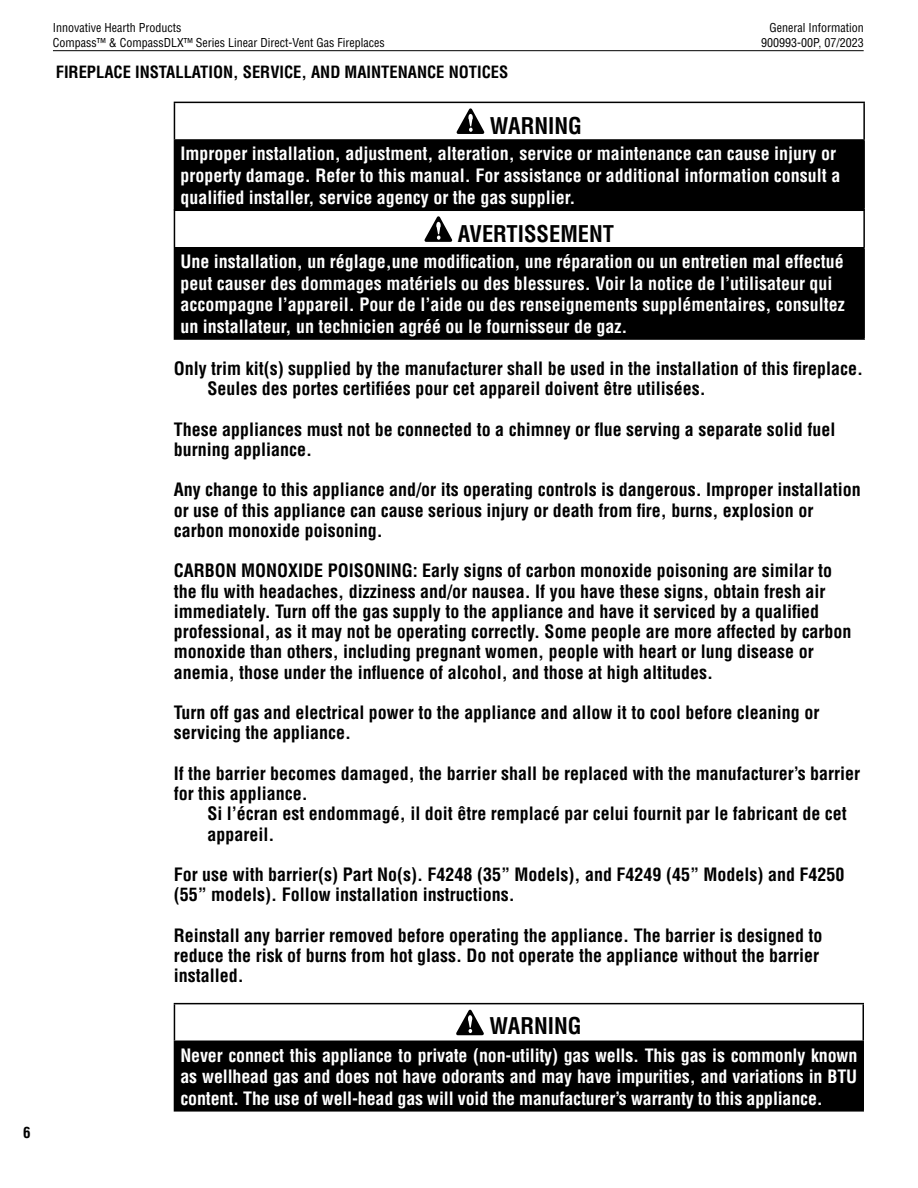
<style>
.page{position:relative;width:918px;height:1188px;background:#fff}
.page>*{position:absolute;margin:0;border:0;box-sizing:border-box;transform-origin:0 0}
.t1{font:700 condensed 22.5px "Helvetica";color:#000}
.t2{font:700 condensed 18px/20.2px "Helvetica";color:#000}
.t3{font:700 condensed 18px/21.6px "Helvetica";color:#fff}
.t4{font:700 condensed 16.5px "Helvetica";color:#000}
.t5{font:700 condensed 15px "Helvetica";color:#000}
.t6{font:condensed 12px/15px "Helvetica";color:#000;text-align:right}
</style>
<div class="page">
<hr style="left:53px;top:50px;width:811px;height:1px;background:#000">
<div style="left:174px;top:140px;width:690px;height:70px;background:#000"></div>
<hr style="left:174px;top:102px;width:691px;height:1px;background:#000">
<hr style="left:174px;top:103px;width:1px;height:36px;background:#000">
<hr style="left:863px;top:103px;width:2px;height:36px;background:#000">
<hr style="left:174px;top:139px;width:691px;height:2px;background:#000">
<hr style="left:863px;top:141px;width:2px;height:68px;background:#000">
<hr style="left:174px;top:209px;width:691px;height:1px;background:#000">
<svg style="left:454px;top:103px;width:34px;height:31px"></svg>
<div style="left:174px;top:248px;width:690px;height:91px;background:#000"></div>
<hr style="left:174px;top:210px;width:691px;height:1px;background:#000">
<hr style="left:174px;top:211px;width:1px;height:36px;background:#000">
<hr style="left:863px;top:211px;width:2px;height:36px;background:#000">
<hr style="left:174px;top:247px;width:691px;height:2px;background:#000">
<hr style="left:863px;top:249px;width:2px;height:89px;background:#000">
<hr style="left:174px;top:338px;width:691px;height:2px;background:#000">
<svg style="left:424px;top:216px;width:29px;height:26px"></svg>
<div style="left:174px;top:1041px;width:689px;height:70px;background:#000"></div>
<hr style="left:174px;top:1004px;width:1px;height:37px;background:#000">
<hr style="left:174px;top:1003px;width:690px;height:1px;background:#000">
<hr style="left:862px;top:1004px;width:2px;height:37px;background:#000">
<hr style="left:174px;top:1041px;width:690px;height:1px;background:#000">
<hr style="left:862px;top:1042px;width:2px;height:68px;background:#000">
<hr style="left:174px;top:1110px;width:690px;height:2px;background:#000">
<svg style="left:456px;top:1009px;width:28px;height:27px"></svg>
<p class="t5" style="left:23px;top:1123px;width:9px">6</p>
<p class="t6" style="left:53px;top:20px;width:334px;text-align:left">Innovative Hearth Products<br>Compass™ &amp; CompassDLX™ Series Linear Direct-Vent Gas Fireplaces</p>
<p class="t6" style="left:761px;top:20px;width:104px">General Information<br>900993-00P, 07/2023</p>
<p class="t4" style="left:56px;top:62px;width:454px">FIREPLACE INSTALLATION, SERVICE, AND MAINTENANCE NOTICES</p>
<p class="t1" style="left:490px;top:112px;width:94px">WARNING</p>
<p class="t3" style="left:180px;top:143px;width:661px">Improper installation, adjustment, alteration, service or maintenance can cause injury or property damage. Refer to this manual. For assistance or additional information consult a qualified installer, service agency or the gas supplier.</p>
<p class="t1" style="left:458px;top:220px;width:158px">AVERTISSEMENT</p>
<p class="t3" style="left:180px;top:251px;width:666px">Une installation, un réglage,une modification, une réparation ou un entretien mal effectué peut causer des dommages matériels ou des blessures. Voir la notice de l’utilisateur qui accompagne l’appareil. Pour de l’aide ou des renseignements supplémentaires, consultez un installateur, un technicien agréé ou le fournisseur de gaz.</p>
<p class="t2" style="left:207px;top:358px;width:657px;text-indent:-34px">Only trim kit(s) supplied by the manufacturer shall be used in the installation of this fireplace.<br>Seules des portes certifiées pour cet appareil doivent être utilisées.</p>
<p class="t2" style="left:174px;top:419px;width:663px">These appliances must not be connected to a chimney or flue serving a separate solid fuel burning appliance.</p>
<p class="t2" style="left:174px;top:480px;width:688px">Any change to this appliance and/or its operating controls is dangerous. Improper installation or use of this appliance can cause serious injury or death from fire, burns, explosion or carbon monoxide poisoning.</p>
<p class="t2" style="left:174px;top:561px;width:679px">CARBON MONOXIDE POISONING: Early signs of carbon monoxide poisoning are similar to the flu with headaches, dizziness and/or nausea. If you have these signs, obtain fresh air immediately. Turn off the gas supply to the appliance and have it serviced by a qualified professional, as it may not be operating correctly. Some people are more affected by carbon monoxide than others, including pregnant women, people with heart or lung disease or anemia, those under the influence of alcohol, and those at high altitudes.</p>
<p class="t2" style="left:174px;top:702px;width:647px">Turn off gas and electrical power to the appliance and allow it to cool before cleaning or servicing the appliance.</p>
<p class="t2" style="left:174px;top:763px;width:688px">If the barrier becomes damaged, the barrier shall be replaced with the manufacturer’s barrier for this appliance.</p>
<p class="t2" style="left:207px;top:804px;width:641px">Si l’écran est endommagé, il doit être remplacé par celui fournit par le fabricant de cet appareil.</p>
<p class="t2" style="left:174px;top:864px;width:672px">For use with barrier(s) Part No(s). F4248 (35” Models), and F4249 (45” Models) and F4250 (55” models). Follow installation instructions.</p>
<p class="t2" style="left:174px;top:925px;width:650px">Reinstall any barrier removed before operating the appliance. The barrier is designed to reduce the risk of burns from hot glass. Do not operate the appliance without the barrier installed.</p>
<p class="t1" style="left:489px;top:1011px;width:94px">WARNING</p>
<p class="t3" style="left:180px;top:1044px;width:678px;text-align:justify">Never connect this appliance to private (non-utility) gas wells. This gas is commonly known as wellhead gas and does not have odorants and may have impurities, and variations in BTU content. The use of well-head gas will void the manufacturer’s warranty to this appliance.</p>
</div>
